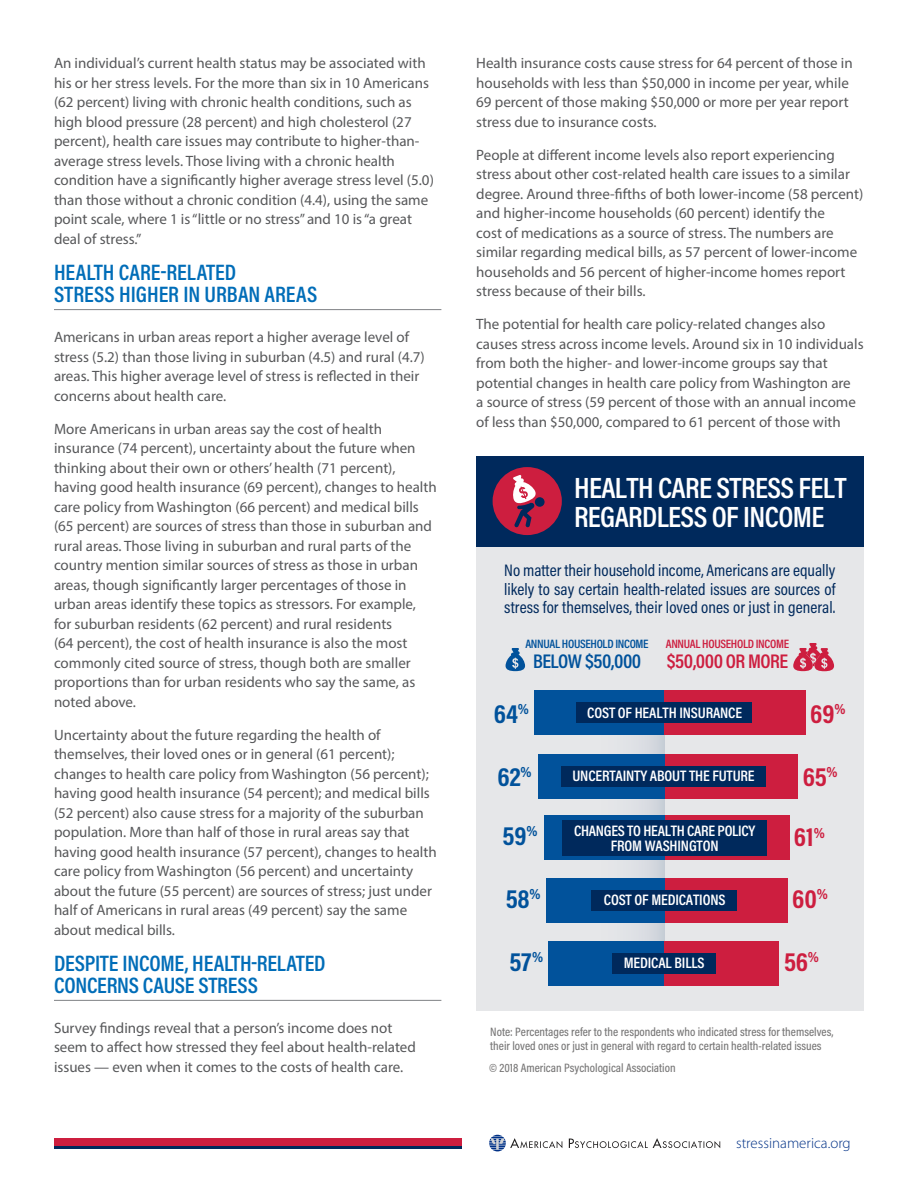
<style>
.page{position:relative;width:918px;height:1188px;background:#fff}
.page>*{position:absolute;margin:0;border:0;box-sizing:border-box;transform-origin:0 0}
.t1{font:600 29.55px/29.5px "Acumin Pro Cond";letter-spacing:-.02em;color:#fff}
.t2{font:700 26.1px "Acumin Pro Cond";letter-spacing:-.01em;color:#01529b}
.t3{font:700 26.1px "Acumin Pro Cond";color:#cd1e3f}
.Paragraph_Style_2{font:600 22.5px/22.5px "Acumin Pro Cond";letter-spacing:-.005em;color:#006db8}
.t4{font:600 19.95px "Acumin Pro Cond";letter-spacing:-.025em;color:#cd1e3f}
.t5{font:600 19.95px "Acumin Pro Cond";letter-spacing:-.025em;color:#01529b}
.t6{font:16.8px/18.5px "Acumin Pro Cond";letter-spacing:.005em;color:#00295c;text-align:justify}
.t7{font:600 15.3px/15.3px "Acumin Pro Cond";letter-spacing:-.01em;color:#fff;text-align:center}
.Body_Copy_1{font:15px/19.5px "Myriad Pro";color:#57585a}
.t8{font:300 15px "Myriad Pro";color:#003186}
.t9{font:500 12.3px/13.8px "Acumin Pro Cond";color:#767575}
.t10{font:600 12.3px "Acumin Pro Cond";letter-spacing:-.025em;color:#01529b}
.t11{font:600 12.3px "Acumin Pro Cond";letter-spacing:-.025em;color:#cd1e3f}
</style>
<div class="page">
<svg style="left:489px;top:1135px;width:231px;height:16px"></svg>
<div style="left:54px;top:1138px;width:408px;height:8px;background:#cd1e3f"></div>
<hr style="left:54px;top:1146px;width:408px;height:2px;background:#00295c">
<hr style="left:54px;top:309px;width:387px;height:1px;background:#808285">
<hr style="left:54px;top:1000px;width:387px;height:1px;background:#808285">
<div style="left:476px;top:546px;width:388px;height:465px;background:#e6e7e9"></div>
<div style="left:476px;top:456px;width:388px;height:91px;background:#00295c"></div>
<div style="left:493px;top:467px;width:69px;height:68px;background:#cd1e3f;border-radius:50%"></div>
<div style="left:535px;top:497px;width:10px;height:10px;background:#00295c;border-radius:50%"></div>
<svg style="left:513px;top:475px;width:24px;height:52px"></svg>
<div style="left:576px;top:691px;width:89px;height:294px;background:linear-gradient(to right,#e6e8ea,#ccd3dc)"></div>
<div style="left:546px;top:879px;width:119px;height:44px;background:#01529b"></div>
<div style="left:665px;top:879px;width:122px;height:44px;background:#cd1e3f"></div>
<div style="left:538px;top:754px;width:127px;height:44px;background:#01529b"></div>
<div style="left:665px;top:754px;width:132px;height:44px;background:#cd1e3f"></div>
<div style="left:534px;top:691px;width:131px;height:44px;background:#01529b"></div>
<div style="left:665px;top:691px;width:141px;height:44px;background:#cd1e3f"></div>
<div style="left:544px;top:816px;width:121px;height:44px;background:#01529b"></div>
<div style="left:665px;top:816px;width:125px;height:44px;background:#cd1e3f"></div>
<div style="left:549px;top:941px;width:116px;height:44px;background:#01529b"></div>
<div style="left:665px;top:941px;width:114px;height:44px;background:#cd1e3f"></div>
<div style="left:577px;top:703px;width:175px;height:20px;background:#00295c"></div>
<div style="left:561px;top:766px;width:205px;height:20px;background:#00295c"></div>
<div style="left:562px;top:821px;width:205px;height:35px;background:#00295c"></div>
<div style="left:591px;top:890px;width:146px;height:21px;background:#00295c"></div>
<div style="left:613px;top:953px;width:103px;height:20px;background:#00295c"></div>
<svg style="left:506px;top:648px;width:19px;height:23px"></svg>
<svg style="left:793px;top:643px;width:41px;height:28px"></svg>
<p class="Body_Copy_1" style="left:54px;top:53px;width:381px">An individual’s current health status may be associated with his or her stress levels. For the more than six in 10 Americans (62 percent) living with chronic health conditions, such as high blood pressure (28 percent) and high cholesterol (27 percent), health care issues may contribute to higher-than&shy;average stress levels. Those living with a chronic health condition have a significantly higher average stress level (5.0) than those without a chronic condition (4.4), using the same point scale, where 1 is “little or no stress” and 10 is “a great deal of stress.”</p>
<p class="Paragraph_Style_2" style="left:54px;top:260px;width:265px">HEALTH CARE-RELATED<br>STRESS HIGHER IN URBAN AREAS</p>
<p class="Body_Copy_1" style="left:54px;top:327px;width:372px">Americans in urban areas report a higher average level of stress (5.2) than those living in suburban (4.5) and rural (4.7) areas. This higher average level of stress is reflected in their concerns about health care.</p>
<p class="Body_Copy_1" style="left:54px;top:419px;width:384px">More Americans in urban areas say the cost of health insurance (74 percent), uncertainty about the future when thinking about their own or others’ health (71 percent), having good health insurance (69 percent), changes to health care policy from Washington (66 percent) and medical bills (65 percent) are sources of stress than those in suburban and rural areas. Those living in suburban and rural parts of the country mention similar sources of stress as those in urban areas, though significantly larger percentages of those in urban areas identify these topics as stressors. For example, for suburban residents (62 percent) and rural residents<br>(64 percent), the cost of health insurance is also the most commonly cited source of stress, though both are smaller proportions than for urban residents who say the same, as noted above.</p>
<p class="Body_Copy_1" style="left:54px;top:725px;width:384px">Uncertainty about the future regarding the health of themselves, their loved ones or in general (61 percent); changes to health care policy from Washington (56 percent); having good health insurance (54 percent); and medical bills (52 percent) also cause stress for a majority of the suburban population. More than half of those in rural areas say that having good health insurance (57 percent), changes to health care policy from Washington (56 percent) and uncertainty about the future (55 percent) are sources of stress; just under half of Americans in rural areas (49 percent) say the same about medical bills.</p>
<p class="Paragraph_Style_2" style="left:54px;top:951px;width:273px">DESPITE INCOME, HEALTH-RELATED<br>CONCERNS CAUSE STRESS</p>
<p class="Body_Copy_1" style="left:54px;top:1018px;width:363px">Survey findings reveal that a person’s income does not seem to affect how stressed they feel about health-related issues — even when it comes to the costs of health care.</p>
<p class="Body_Copy_1" style="left:476px;top:53px;width:378px">Health insurance costs cause stress for 64 percent of those in households with less than $50,000 in income per year, while 69 percent of those making $50,000 or more per year report stress due to insurance costs.</p>
<p class="Body_Copy_1" style="left:476px;top:145px;width:389px">People at different income levels also report experiencing stress about other cost-related health care issues to a similar degree. Around three-fifths of both lower-income (58 percent) and higher-income households (60 percent) identify the<br>cost of medications as a source of stress. The numbers are similar regarding medical bills, as 57 percent of lower-income households and 56 percent of higher-income homes report stress because of their bills.</p>
<p class="Body_Copy_1" style="left:476px;top:314px;width:389px">The potential for health care policy-related changes also causes stress across income levels. Around six in 10 individuals from both the higher- and lower-income groups say that potential changes in health care policy from Washington are<br>a source of stress (59 percent of those with an annual income of less than $50,000, compared to 61 percent of those with</p>
<p class="t1" style="left:574px;top:472px;width:274px">HEALTH CARE STRESS FELT<br>REGARDLESS OF INCOME</p>
<p class="t6" style="left:504px;top:561px;width:333px">No matter their household income, Americans are equally likely to say certain health-related issues are sources of stress for themselves, their loved ones or just in general.</p>
<p class="t10" style="left:525px;top:636px;width:125px">ANNUAL HOUSEHOLD INCOME</p>
<p class="t11" style="left:666px;top:636px;width:125px">ANNUAL HOUSEHOLD INCOME</p>
<p class="t5" style="left:533px;top:648px;width:110px">BELOW $50,000</p>
<p class="t4" style="left:667px;top:648px;width:123px">$50,000 OR MORE</p>
<p class="t2" style="left:494px;top:696px;width:37px">64<sup>%</sup></p>
<p class="t3" style="left:810px;top:696px;width:37px">69<sup>%</sup></p>
<p class="t7" style="left:587px;top:704px;width:156px">COST OF HEALTH INSURANCE</p>
<p class="t2" style="left:497px;top:760px;width:36px">62<sup>%</sup></p>
<p class="t7" style="left:572px;top:768px;width:184px">UNCERTAINTY ABOUT THE FUTURE</p>
<p class="t3" style="left:803px;top:760px;width:36px">65<sup>%</sup></p>
<p class="t7" style="left:574px;top:823px;width:183px">CHANGES TO HEALTH CARE POLICY<br>FROM WASHINGTON</p>
<p class="t2" style="left:503px;top:819px;width:36px">59<sup>%</sup></p>
<p class="t3" style="left:794px;top:820px;width:32px">61<sup>%</sup></p>
<p class="t2" style="left:506px;top:881px;width:36px">58<sup>%</sup></p>
<p class="t7" style="left:604px;top:892px;width:123px">COST OF MEDICATIONS</p>
<p class="t3" style="left:792px;top:882px;width:37px">60<sup>%</sup></p>
<p class="t2" style="left:509px;top:944px;width:35px">57<sup>%</sup></p>
<p class="t3" style="left:784px;top:944px;width:36px">56<sup>%</sup></p>
<p class="t7" style="left:624px;top:955px;width:82px">MEDICAL BILLS</p>
<p class="t9" style="left:490px;top:1025px;width:345px">Note: Percentages refer to the respondents who indicated stress for themselves, their loved ones or just in general with regard to certain health-related issues</p>
<p class="t9" style="left:489px;top:1061px;width:188px">© 2018 American Psychological Association</p>
<p class="t8" style="left:736px;top:1134px;width:116px">stressinamerica.org</p>
</div>
